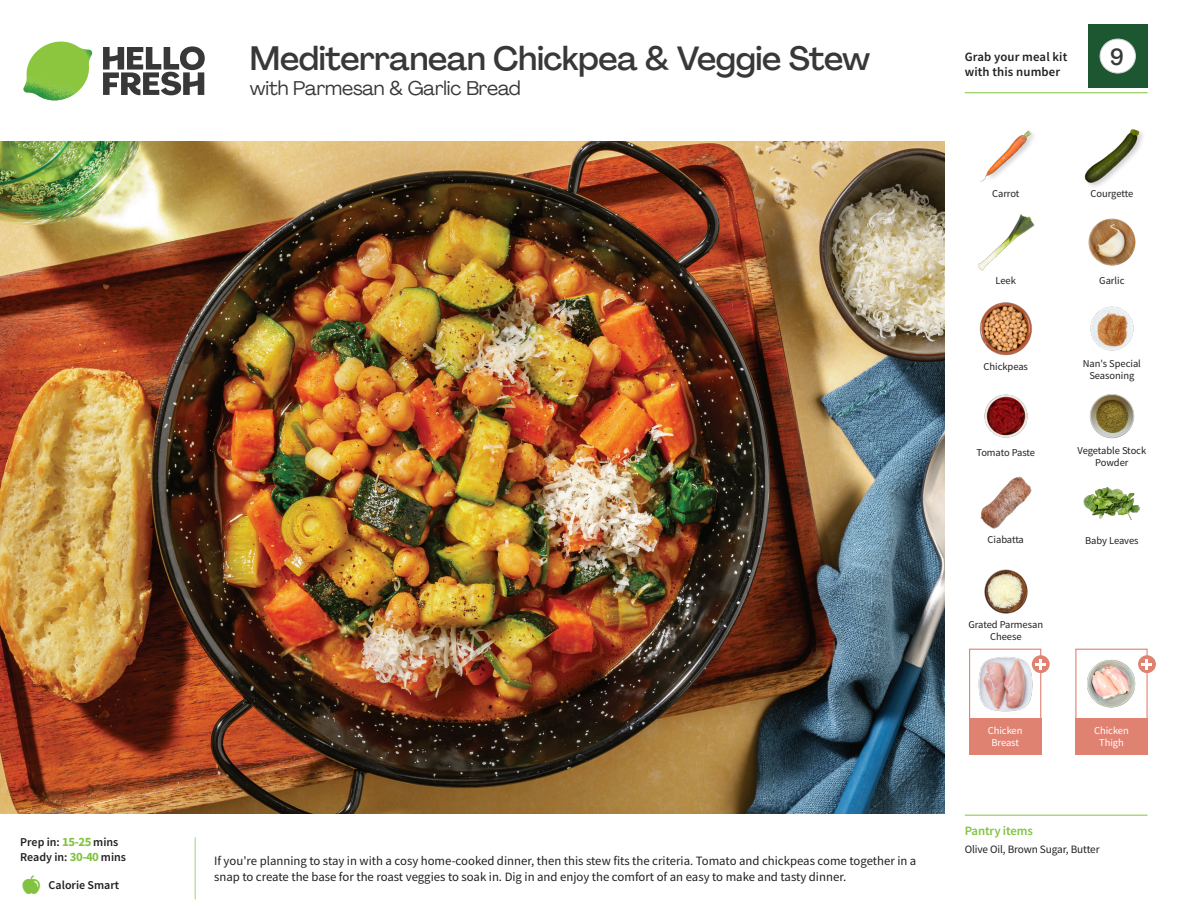
<style>
.page{position:relative;width:1188px;height:918px;background:#fff}
.page>*{position:absolute;margin:0;border:0;box-sizing:border-box;transform-origin:0 0}
._15_Titel_UK{font:500 33px "Agrandir";letter-spacing:-.015em;color:#383839}
._002_Label_Nr{font:500 22.8px "Agrandir";color:#383839;scale:.94 1}
._15_Titel_UK-2{font:19.5px "Agrandir";letter-spacing:-.01em;color:#383839}
.Step_6_Text_AU{font:12.75px/16.5px "Source Sans Pro";color:#231f20}
.t1{font:600 12.75px/15px "Source Sans Pro";letter-spacing:.01em;color:#231f20}
._04_Headers_Front{font:600 12.75px "Source Sans Pro";letter-spacing:-.01em;color:#81c340}
._04_Intro{font:600 12px "Source Sans Pro";color:#231f20}
._05_Pantry{font:11.25px "Source Sans Pro";letter-spacing:-.01em;color:#231f20}
._18_FRONT_ingredients{font:10.5px/12px "Source Sans Pro";letter-spacing:-.005em;color:#231f20;text-align:center}
._18_FRONT_ingredients-2{font:10.5px/12px "Source Sans Pro";letter-spacing:-.005em;color:#fff;text-align:center}
.s1{font-weight:700;font-size:12.75px;color:#81c340}
</style>
<div class="page">
<svg style="left:103px;top:46px;width:102px;height:49px"></svg>
<img style="left:23px;top:42px;width:69px;height:59px">
<img style="left:0;top:142px;width:945px;height:672px">
<div style="left:1075px;top:649px;width:73px;height:72px;border:1px solid #df8272"></div>
<div style="left:1075px;top:719px;width:73px;height:36px;background:#df8272"></div>
<div style="left:969px;top:719px;width:72px;height:36px;background:#df8272"></div>
<img style="left:1087px;top:659px;width:53px;height:49px">
<div style="left:969px;top:649px;width:72px;height:72px;border:1px solid #df8272"></div>
<img style="left:978px;top:657px;width:56px;height:55px">
<div style="left:1032px;top:655px;width:18px;height:18px;background:#df8272;border-radius:50%"></div>
<svg style="left:1035px;top:659px;width:11px;height:10px"></svg>
<img style="left:1090px;top:306px;width:44px;height:45px">
<img style="left:1089px;top:394px;width:46px;height:45px">
<img style="left:984px;top:394px;width:44px;height:44px">
<img style="left:980px;top:476px;width:52px;height:53px">
<img style="left:979px;top:302px;width:53px;height:54px">
<img style="left:978px;top:214px;width:56px;height:57px">
<img style="left:1088px;top:218px;width:48px;height:48px">
<img style="left:980px;top:130px;width:54px;height:52px">
<img style="left:1084px;top:129px;width:57px;height:56px">
<img style="left:1083px;top:487px;width:58px;height:33px">
<svg style="left:1138px;top:655px;width:18px;height:18px"></svg>
<svg style="left:1142px;top:659px;width:10px;height:10px"></svg>
<img style="left:984px;top:569px;width:44px;height:45px">
<hr style="left:965px;top:815px;width:183px;height:1px;background:#81c340">
<hr style="left:965px;top:92px;width:183px;height:1px;background:#81c340">
<div style="left:1088px;top:24px;width:60px;height:64px;background:#1d5732"></div>
<div style="left:1100px;top:39px;width:35px;height:34px;background:#fff;border-radius:50%"></div>
<div style="left:1100px;top:39px;width:36px;height:34px;border:1px solid #d1d2d4;border-radius:50%"></div>
<p class="_04_Intro" style="left:20px;top:834px;width:100px">Prep in: <span class="s1">15-25</span> mins</p>
<p class="_04_Intro" style="left:20px;top:849px;width:107px">Ready in: <span class="s1">30-40</span> mins</p>
<p class="_04_Intro" style="left:49px;top:877px;width:72px">Calorie Smart</p>
<p class="_15_Titel_UK" style="left:250px;top:38px;width:622px">Mediterranean Chickpea &amp; Veggie Stew</p>
<p class="_15_Titel_UK-2" style="left:250px;top:76px;width:272px">with Parmesan &amp; Garlic Bread</p>
<p class="Step_6_Text_AU" style="left:214px;top:852px;width:704px">If you're planning to stay in with a cosy home-cooked dinner, then this stew fits the criteria. Tomato and chickpeas come together in a snap to create the base for the roast veggies to soak in. Dig in and enjoy the comfort of an easy to make and tasty dinner.</p>
<p class="t1" style="left:965px;top:49px;width:104px">Grab your meal kit with this number</p>
<p class="_002_Label_Nr" style="left:1110px;top:43px;width:16px">9</p>
<p class="_18_FRONT_ingredients" style="left:992px;top:188px;width:29px">Carrot</p>
<p class="_18_FRONT_ingredients" style="left:1091px;top:188px;width:44px">Courgette</p>
<p class="_18_FRONT_ingredients" style="left:996px;top:274px;width:22px">Leek</p>
<p class="_18_FRONT_ingredients" style="left:1099px;top:274px;width:27px">Garlic</p>
<p class="_18_FRONT_ingredients" style="left:984px;top:360px;width:46px">Chickpeas</p>
<p class="_18_FRONT_ingredients" style="left:1083px;top:357px;width:60px">Nan's Special<br>Seasoning</p>
<p class="_18_FRONT_ingredients" style="left:976px;top:447px;width:60px">Tomato Paste</p>
<p class="_18_FRONT_ingredients" style="left:1078px;top:445px;width:70px">Vegetable Stock<br>Powder</p>
<p class="_18_FRONT_ingredients" style="left:988px;top:534px;width:38px">Ciabatta</p>
<p class="_18_FRONT_ingredients" style="left:1085px;top:534px;width:55px">Baby Leaves</p>
<p class="_18_FRONT_ingredients" style="left:969px;top:619px;width:76px">Grated Parmesan<br>Cheese</p>
<p class="_18_FRONT_ingredients-2" style="left:988px;top:725px;width:36px">Chicken<br>Breast</p>
<p class="_18_FRONT_ingredients-2" style="left:1094px;top:725px;width:36px">Chicken<br>Thigh</p>
<p class="_04_Headers_Front" style="left:965px;top:822px;width:70px">Pantry items</p>
<p class="_05_Pantry" style="left:965px;top:842px;width:136px">Olive Oil, Brown Sugar, Butter</p>
</div>
